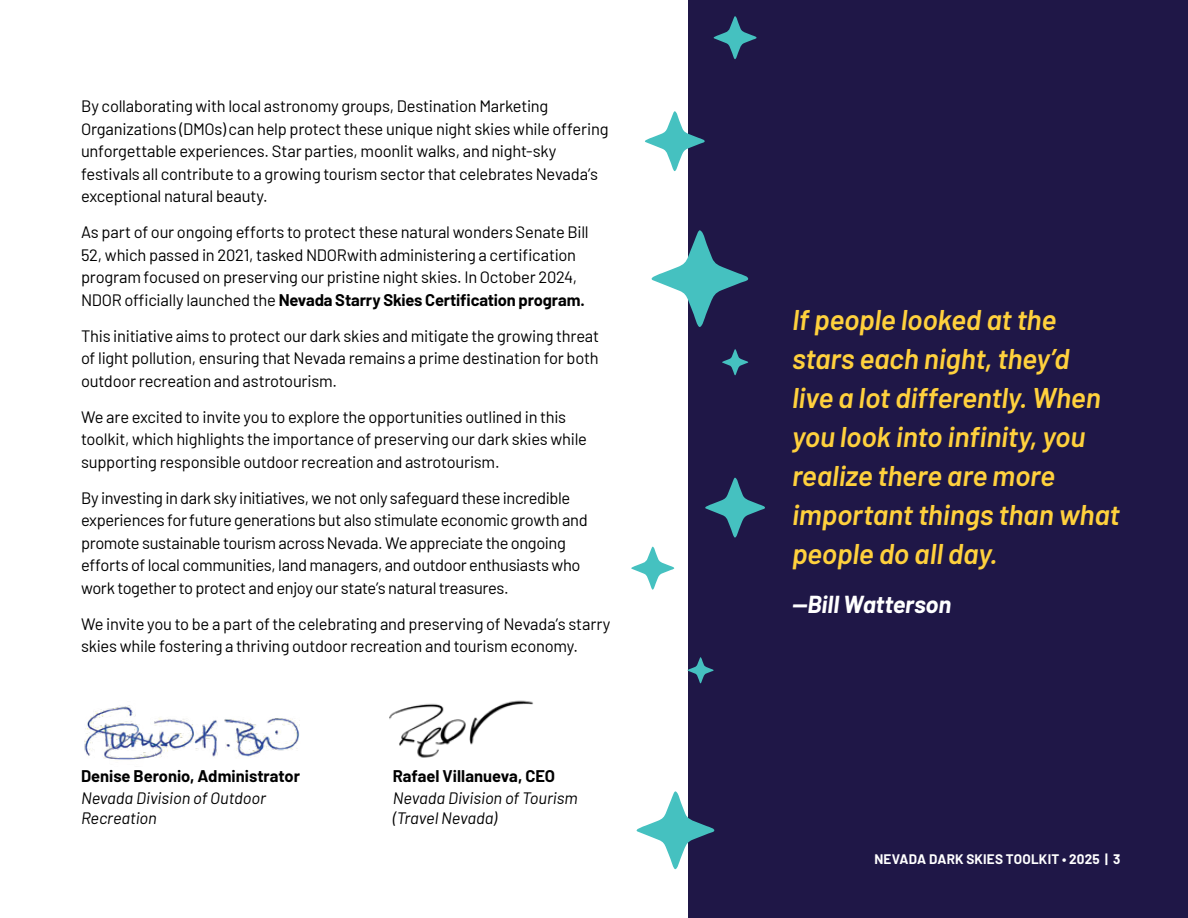
<style>
.page{position:relative;width:1188px;height:918px;background:#fff}
.page>*{position:absolute;margin:0;border:0;box-sizing:border-box;transform-origin:0 0}
.t1{font:italic 600 28.5px/39px "Barlow";letter-spacing:-.01em;color:#ffd13d}
.t2{font:italic 700 24px "Barlow";letter-spacing:-.005em;color:#fff}
.t3{font:16.5px/22.5px "Barlow";letter-spacing:-.015em;color:#000}
.t4{font:italic 16.5px/19.5px "Barlow";letter-spacing:-.005em;color:#000}
.t5{font:700 16.5px "Barlow";color:#000}
.t6{font:700 13.5px "Barlow";letter-spacing:.015em;color:#fff}
.s1{font-weight:700}
</style>
<div class="page">
<div style="left:688px;top:0;width:500px;height:918px;background:#1f1747"></div>
<img style="left:389px;top:700px;width:144px;height:58px">
<svg style="left:651px;top:230px;width:98px;height:97px"></svg>
<svg style="left:713px;top:16px;width:44px;height:43px"></svg>
<svg style="left:631px;top:546px;width:44px;height:44px"></svg>
<svg style="left:722px;top:349px;width:27px;height:26px"></svg>
<svg style="left:687px;top:657px;width:27px;height:26px"></svg>
<svg style="left:645px;top:111px;width:60px;height:60px"></svg>
<svg style="left:705px;top:477px;width:60px;height:61px"></svg>
<svg style="left:636px;top:791px;width:79px;height:78px"></svg>
<img style="left:84px;top:705px;width:216px;height:56px">
<p class="t3" style="left:81px;top:94px;width:529px">By collaborating with local astronomy groups, Destination Marketing Organizations (DMOs) can help protect these unique night skies while offering unforgettable experiences. Star parties, moonlit walks, and night-sky festivals all contribute to a growing tourism sector that celebrates Nevada’s exceptional natural beauty.</p>
<p class="t3" style="left:81px;top:220px;width:509px">As part of our ongoing efforts to protect these natural wonders Senate Bill 52, which passed in 2021, tasked NDORwith administering a certification program focused on preserving our pristine night skies. In October 2024, NDOR officially launched the <span class="s1">Nevada Starry Skies Certification program.</span></p>
<p class="t3" style="left:81px;top:323px;width:520px;text-align:justify">This initiative aims to protect our dark skies and mitigate the growing threat of light pollution, ensuring that Nevada remains a prime destination for both outdoor recreation and astrotourism.</p>
<p class="t3" style="left:81px;top:404px;width:508px">We are excited to invite you to explore the opportunities outlined in this toolkit, which highlights the importance of preserving our dark skies while supporting responsible outdoor recreation and astrotourism.</p>
<p class="t3" style="left:81px;top:485px;width:508px">By investing in dark sky initiatives, we not only safeguard these incredible experiences for future generations but also stimulate economic growth and promote sustainable tourism across Nevada. We appreciate the ongoing efforts of local communities, land managers, and outdoor enthusiasts who work together to protect and enjoy our state’s natural treasures.</p>
<p class="t3" style="left:81px;top:611px;width:531px">We invite you to be a part of the celebrating and preserving of Nevada’s starry skies while fostering a thriving outdoor recreation and tourism economy.</p>
<p class="t5" style="left:81px;top:763px;width:221px">Denise Beronio, Administrator</p>
<p class="t4" style="left:81px;top:787px;width:186px">Nevada Division of Outdoor<br>Recreation</p>
<p class="t5" style="left:393px;top:763px;width:164px">Rafael Villanueva, CEO</p>
<p class="t4" style="left:393px;top:787px;width:186px">Nevada Division of Tourism (Travel Nevada)</p>
<h1 class="t1" style="left:792px;top:298px;width:329px">If people looked at the stars each night, they’d<br>live a lot differently. When you look into infinity, you realize there are more important things than what people do all day.</h1>
<h2 class="t2" style="left:792px;top:587px;width:161px">—Bill Watterson</h2>
<p class="t6" style="left:875px;top:849px;width:247px">NEVADA DARK SKIES TOOLKIT • 2025 | 3</p>
</div>
